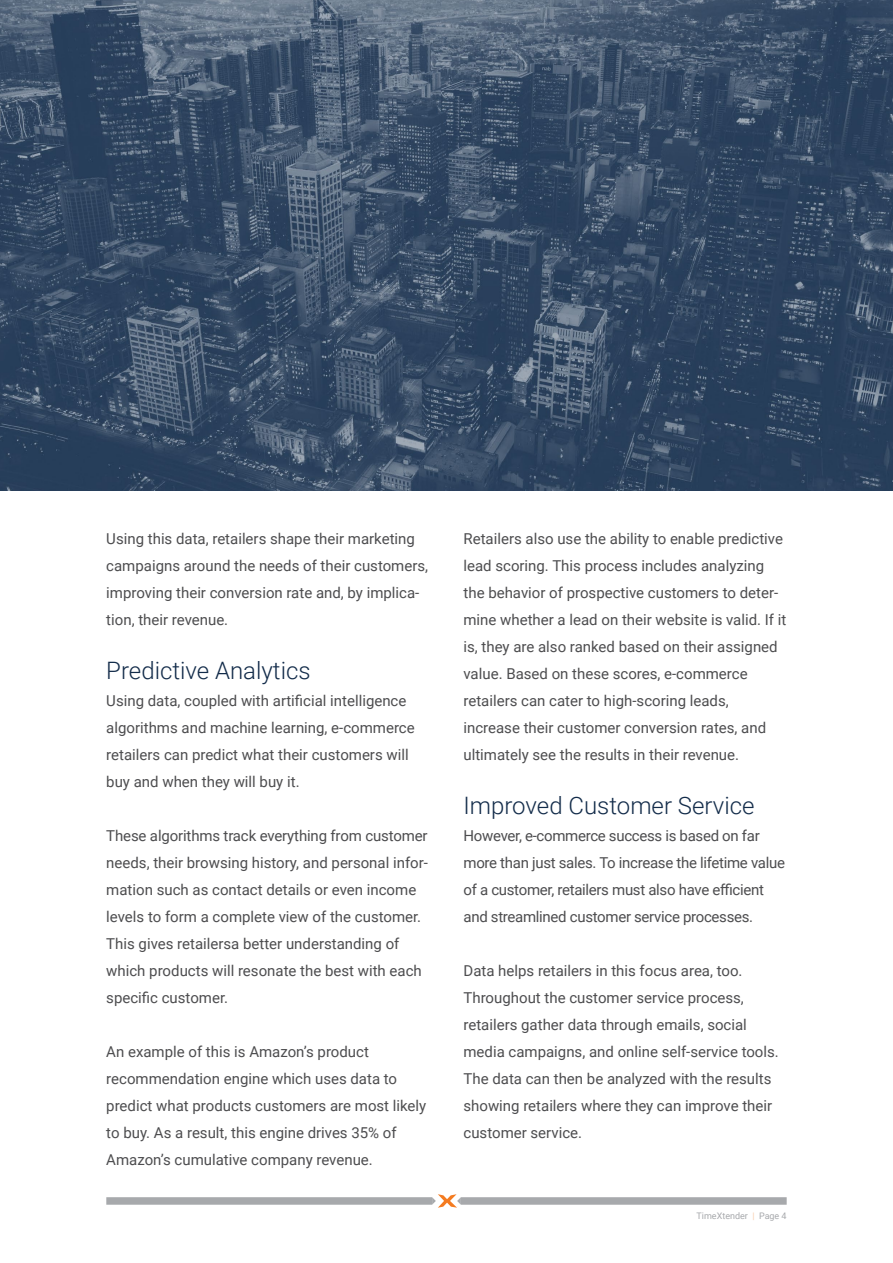
<style>
.page{position:relative;width:893px;height:1263px;background:#fff}
.page>*{position:absolute;margin:0;border:0;box-sizing:border-box;transform-origin:0 0}
.t1{font:300 24px "Roboto";color:#132c4a}
.t2{font:15px/27px "Roboto";color:#4d4d4f}
.t3{font:15px/27px "Roboto";letter-spacing:-.02em;color:#4d4d4f}
.t4{font:9px "Roboto";color:#a7a9ac}
.s1{color:#f9cead}
</style>
<div class="page">
<img style="left:0;top:0;width:893px;height:490px">
<div style="left:106px;top:1197px;width:326px;height:8px;background:#a7a9ac"></div>
<div style="left:461px;top:1197px;width:326px;height:8px;background:#a7a9ac"></div>
<svg style="left:432px;top:1194px;width:29px;height:14px"></svg>
<p class="t2" style="left:106px;top:525px;width:323px">Using this data, retailers shape their marketing campaigns around the needs of their customers, improving their conversion rate and, by implica&shy;tion, their revenue.</p>
<h1 class="t1" style="left:106px;top:654px;width:206px">Predictive Analytics</h1>
<p class="t2" style="left:106px;top:687px;width:310px">Using data, coupled with artificial intelligence algorithms and machine learning, e-commerce retailers can predict what their customers will buy and when they will buy it.</p>
<p class="t2" style="left:106px;top:822px;width:323px">These algorithms track everything from customer needs, their browsing history, and personal infor&shy;mation such as contact details or even income levels to form a complete view of the customer.<br>This gives retailersa better understanding of which products will resonate the best with each specific customer.</p>
<p class="t2" style="left:106px;top:1038px;width:322px">An example of this is Amazon’s product recommendation engine which uses data to predict what products customers are most likely to buy. As a result, this engine drives 35% of Amazon’s cumulative company revenue.</p>
<p class="t2" style="left:463px;top:525px;width:324px">Retailers also use the ability to enable predictive lead scoring. This process includes analyzing the behavior of prospective customers to deter&shy;mine whether a lead on their website is valid. If it is, they are also ranked based on their assigned value. Based on these scores, e-commerce retailers can cater to high-scoring leads, increase their customer conversion rates, and ultimately see the results in their revenue.</p>
<h1 class="t1" style="left:463px;top:789px;width:293px">Improved Customer Service</h1>
<p class="t3" style="left:463px;top:822px;width:323px">However, e-commerce success is based on far more than just sales. To increase the lifetime value of a customer, retailers must also have efficient and streamlined customer service processes.</p>
<p class="t2" style="left:463px;top:957px;width:317px">Data helps retailers in this focus area, too.<br>Throughout the customer service process, retailers gather data through emails, social media campaigns, and online self-service tools.<br>The data can then be analyzed with the results showing retailers where they can improve their customer service.</p>
<p class="t4" style="left:696px;top:1210px;width:92px">TimeXtender <span class="s1">|</span> Page 4</p>
</div>
